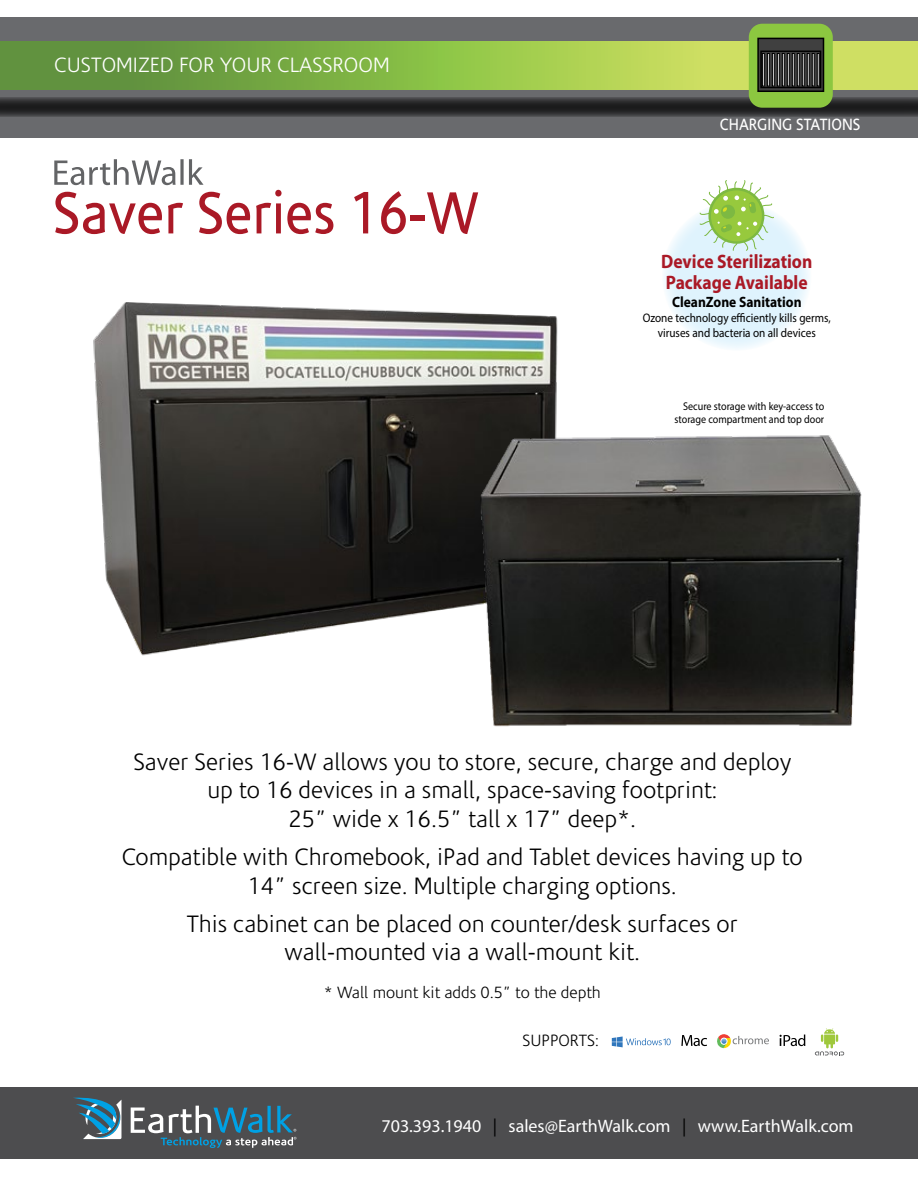
<style>
.page{position:relative;width:918px;height:1188px;background:#fff}
.page>*{position:absolute;margin:0;border:0;box-sizing:border-box;transform-origin:0 0}
.t1{font:60px "Corisande";color:#aa1926;scale:.9 1}
.t2{font:300 24px/28.8px "Corisande";color:#000;text-align:center}
.t3{font:300 21px "Corisande";color:#fff}
.t4{font:700 19.5px/21px "Myriad Pro";color:#aa1926;scale:.9 1}
.t5{font:18px "Myriad Pro";color:#fff}
.t6{font:300 16.5px "Corisande";color:#000}
.t7{font:16.5px "Corisande";color:#fff;scale:.9 1}
.t8{font:700 15px "Myriad Pro";color:#000;scale:.9 1}
.t9{font:12.45px/15px "Myriad Pro";color:#000;text-align:center;scale:.9 1}
.t10{font:11.25px/13.5px "Myriad Pro";color:#000;text-align:right;scale:.9 1}
.s1{color:#000}
</style>
<div class="page">
<div style="left:0;top:17px;width:918px;height:121px;background:#696a6d"></div>
<svg style="left:0;top:41px;width:918px;height:49px"></svg>
<svg style="left:0;top:97px;width:918px;height:20px"></svg>
<div style="left:749px;top:24px;width:84px;height:84px;background:#8cc740;border-radius:14px"></div>
<svg style="left:662px;top:201px;width:150px;height:150px;fill:#dff3fd"></svg>
<div style="left:0;top:1087px;width:918px;height:71px;background:#4d4d4f"></div>
<svg style="left:73px;top:1097px;width:48px;height:42px"></svg>
<svg style="left:131px;top:1106px;width:165px;height:42px"></svg>
<svg style="left:54px;top:159px;width:150px;height:26px"></svg>
<svg style="left:717px;top:1034px;width:52px;height:14px"></svg>
<svg style="left:815px;top:1028px;width:29px;height:27px"></svg>
<svg style="left:780px;top:1035px;width:25px;height:11px"></svg>
<svg style="left:681px;top:1035px;width:26px;height:11px"></svg>
<svg style="left:612px;top:1037px;width:59px;height:10px"></svg>
<img style="left:93px;top:302px;width:465px;height:354px">
<svg style="left:757px;top:38px;width:67px;height:54px"></svg>
<div style="left:760px;top:51px;width:61px;height:37px;background:#404040;border:2px solid #000"></div>
<div style="left:762px;top:53px;width:3px;height:34px;background:#fff;border:1px solid #000"></div>
<div style="left:767px;top:53px;width:3px;height:34px;background:#fff;border:1px solid #000"></div>
<div style="left:817px;top:53px;width:3px;height:34px;background:#fff;border:1px solid #000"></div>
<div style="left:812px;top:53px;width:3px;height:34px;background:#fff;border:1px solid #000"></div>
<div style="left:807px;top:53px;width:3px;height:34px;background:#fff;border:1px solid #000"></div>
<div style="left:802px;top:53px;width:3px;height:34px;background:#fff;border:1px solid #000"></div>
<div style="left:797px;top:53px;width:3px;height:34px;background:#fff;border:1px solid #000"></div>
<div style="left:792px;top:53px;width:3px;height:34px;background:#fff;border:1px solid #000"></div>
<div style="left:787px;top:53px;width:3px;height:34px;background:#fff;border:1px solid #000"></div>
<div style="left:782px;top:53px;width:3px;height:34px;background:#fff;border:1px solid #000"></div>
<div style="left:777px;top:53px;width:3px;height:34px;background:#fff;border:1px solid #000"></div>
<div style="left:772px;top:53px;width:3px;height:34px;background:#fff;border:1px solid #000"></div>
<img style="left:476px;top:429px;width:386px;height:298px">
<svg style="left:700px;top:180px;width:74px;height:71px"></svg>
<p class="t3" style="left:54px;top:53px;width:337px">CUSTOMIZED FOR YOUR CLASSROOM</p>
<h1 class="t1" style="left:53px;top:180px;width:475px">Saver Series 16-W</h1>
<p class="t7" style="left:720px;top:115px;width:158px">CHARGING STATIONS</p>
<p class="t4" style="left:661px;top:252px;width:169px">Device Sterilization<br>Package Available</p>
<p class="t8" style="left:672px;top:294px;width:145px">CleanZone Sanitation</p>
<p class="t9" style="left:643px;top:310px;width:211px">Ozone technology efficiently kills germs, viruses and bacteria on all devices</p>
<p class="t10" style="left:675px;top:399px;width:168px">Secure storage with key-access to storage compartment and top door</p>
<p class="t2" style="left:133px;top:748px;width:660px">Saver Series 16-W allows you to store, secure, charge and deploy up to 16 devices in a small, space-saving footprint:<br>25” wide x 16.5” tall x 17” deep*.</p>
<p class="t2" style="left:122px;top:843px;width:682px">Compatible with Chromebook, iPad and Tablet devices having up to<br>14” screen size. Multiple charging options.</p>
<p class="t2" style="left:187px;top:910px;width:553px">This cabinet can be placed on counter/desk surfaces or wall-mounted via a wall-mount kit.</p>
<p class="t6" style="left:324px;top:984px;width:278px">* Wall mount kit adds 0.5” to the depth</p>
<p class="t6" style="left:523px;top:1032px;width:78px">SUPPORTS:</p>
<p class="t5" style="left:382px;top:1115px;width:474px">703.393.1940 <span class="s1">|</span> sales@EarthWalk.com <span class="s1">|</span> www.EarthWalk.com</p>
</div>
